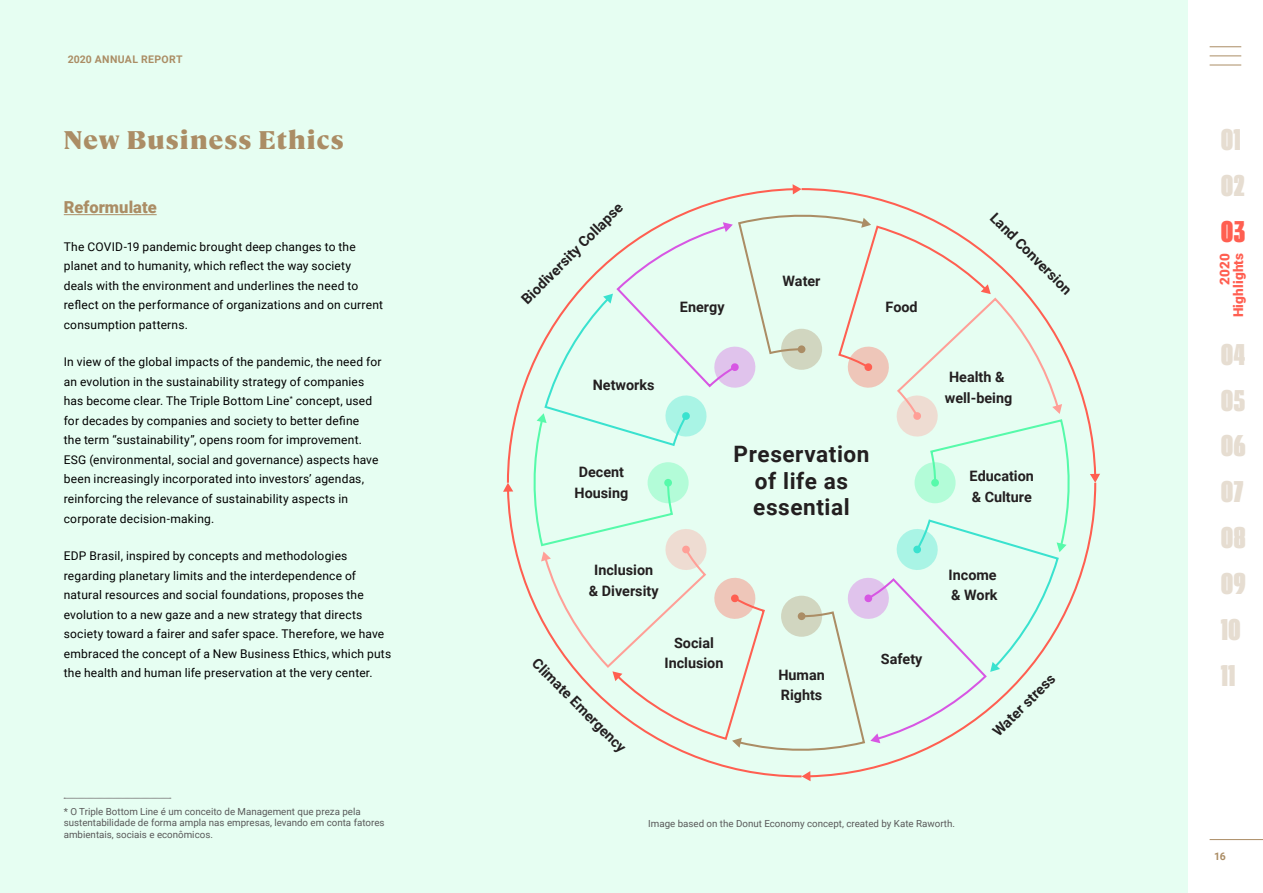
<style>
.page{position:relative;width:1263px;height:893px;background:#fff}
.page>*{position:absolute;margin:0;border:0;box-sizing:border-box;transform-origin:0 0}
.t1{font:31.5px/45.9px "Extenda 50 Mega";letter-spacing:.025em;color:#e6ddd1}
.t2{font:31.5px "Extenda 50 Mega";color:#ff5f51}
.t3{font:900 25.5px "Cambon";letter-spacing:.045em;color:#ab8d65}
.t4{font:700 22.65px/26.7px "Roboto";letter-spacing:.025em;color:#231f20;text-align:center}
.t5{font:900 16.5px "Roboto";color:#ab8d65}
.t6{font:700 14.4px/20.5px "Roboto";color:#231f20}
.t7{font:900 13.5px/13.5px "Roboto";letter-spacing:.01em;color:#ff5f51;text-align:right}
.t8{font:12px/19.5px "Roboto";letter-spacing:.015em;color:#000}
.t9{font:700 10.5px "Roboto";letter-spacing:.035em;color:#ab8d65}
.t10{font:9.75px/11.2px "Roboto";color:#595959}
</style>
<div class="page">
<div style="left:0;top:0;width:1188px;height:893px;background:#e6fef2"></div>
<hr style="left:1209px;top:46px;width:32px;height:1px;background:#ab8d65">
<hr style="left:1209px;top:56px;width:32px;height:1px;background:#ab8d65">
<hr style="left:1209px;top:65px;width:32px;height:1px;background:#ab8d65">
<hr style="left:1209px;top:839px;width:54px;height:1px;background:#ab8d65">
<svg style="left:64px;top:798px;width:107px;height:1px"></svg>
<hr style="left:64px;top:214px;width:93px;height:1px;background:#ab8d65">
<svg style="left:799px;top:188px;width:298px;height:289px"></svg>
<svg style="left:1090px;top:474px;width:10px;height:7px"></svg>
<svg style="left:807px;top:481px;width:290px;height:297px"></svg>
<svg style="left:804px;top:771px;width:6px;height:10px"></svg>
<svg style="left:507px;top:488px;width:297px;height:290px"></svg>
<svg style="left:503px;top:485px;width:10px;height:7px"></svg>
<svg style="left:506px;top:187px;width:290px;height:298px"></svg>
<svg style="left:793px;top:184px;width:8px;height:10px"></svg>
<p class="t9" style="left:68px;top:52px;width:116px">2020 ANNUAL REPORT</p>
<h2 class="t3" style="left:64px;top:121px;width:281px">New Business Ethics</h2>
<h3 class="t5" style="left:64px;top:196px;width:94px">Reformulate</h3>
<p class="t8" style="left:64px;top:236px;width:321px">The COVID-19 pandemic brought deep changes to the planet and to humanity, which reflect the way society deals with the environment and underlines the need to reflect on the performance of organizations and on current consumption patterns.</p>
<p class="t8" style="left:64px;top:352px;width:319px">In view of the global impacts of the pandemic, the need for an evolution in the sustainability strategy of companies has become clear. The Triple Bottom Line<sup>*</sup> concept, used for decades by companies and society to better define<br>the term “sustainability”, opens room for improvement.<br>ESG (environmental, social and governance) aspects have been increasingly incorporated into investors’ agendas, reinforcing the relevance of sustainability aspects in corporate decision-making.</p>
<p class="t8" style="left:64px;top:545px;width:329px">EDP Brasil, inspired by concepts and methodologies regarding planetary limits and the interdependence of natural resources and social foundations, proposes the evolution to a new gaze and a new strategy that directs society toward a fairer and safer space. Therefore, we have embraced the concept of a New Business Ethics, which puts the health and human life preservation at the very center.</p>
<p class="t10" style="left:64px;top:806px;width:322px">* O Triple Bottom Line é um conceito de Management que preza pela sustentabilidade de forma ampla nas empresas, levando em conta fatores ambientais, sociais e econômicos.</p>
<p class="t6" style="left:516px;top:294px;width:138px;rotate:-45deg">Biodiversity Collapse</p>
<p class="t6" style="left:1000px;top:207px;width:110px;rotate:45deg">Land Conversion</p>
<p class="t6" style="left:783px;top:270px;width:39px">Water</p>
<p class="t6" style="left:886px;top:296px;width:34px">Food</p>
<p class="t6" style="left:680px;top:296px;width:46px">Energy</p>
<p class="t6" style="left:593px;top:374px;width:63px">Networks</p>
<p class="t6" style="left:945px;top:366px;width:69px">Health &amp; well-being</p>
<h3 class="t4" style="left:734px;top:440px;width:137px">Preservation of life as essential</h3>
<p class="t6" style="left:574px;top:461px;width:55px">Decent<br>Housing</p>
<p class="t6" style="left:970px;top:465px;width:66px">Education &amp; Culture</p>
<p class="t6" style="left:589px;top:560px;width:71px;text-align:center">Inclusion &amp; Diversity</p>
<p class="t6" style="left:542px;top:653px;width:127px;rotate:45deg">Climate Emergency</p>
<p class="t6" style="left:664px;top:632px;width:60px;text-align:center">Social<br>Inclusion</p>
<p class="t6" style="left:778px;top:664px;width:48px">Human<br>Rights</p>
<p class="t6" style="left:881px;top:648px;width:43px">Safety</p>
<p class="t6" style="left:948px;top:564px;width:51px">Income &amp; Work</p>
<p class="t6" style="left:987px;top:726px;width:83px;rotate:-45deg">Water stress</p>
<p class="t10" style="left:648px;top:818px;width:308px">Image based on the Donut Economy concept, created by Kate Raworth.</p>
<h1 class="t1" style="left:1221px;top:116px;width:21px">01</h1>
<h1 class="t1" style="left:1221px;top:162px;width:25px">02</h1>
<h1 class="t2" style="left:1221px;top:210px;width:25px">03</h1>
<p class="t7" style="left:1217px;top:317px;width:66px;rotate:-90deg">2020<br>Highlights</p>
<h1 class="t1" style="left:1221px;top:330px;width:26px">04</h1>
<h1 class="t1" style="left:1221px;top:376px;width:26px">05</h1>
<h1 class="t1" style="left:1221px;top:422px;width:26px">06</h1>
<h1 class="t1" style="left:1221px;top:468px;width:24px">07</h1>
<h1 class="t1" style="left:1221px;top:514px;width:26px">08</h1>
<h1 class="t1" style="left:1221px;top:560px;width:26px">09<br>10<br>11</h1>
<p class="t9" style="left:1214px;top:849px;width:13px">16</p>
</div>
